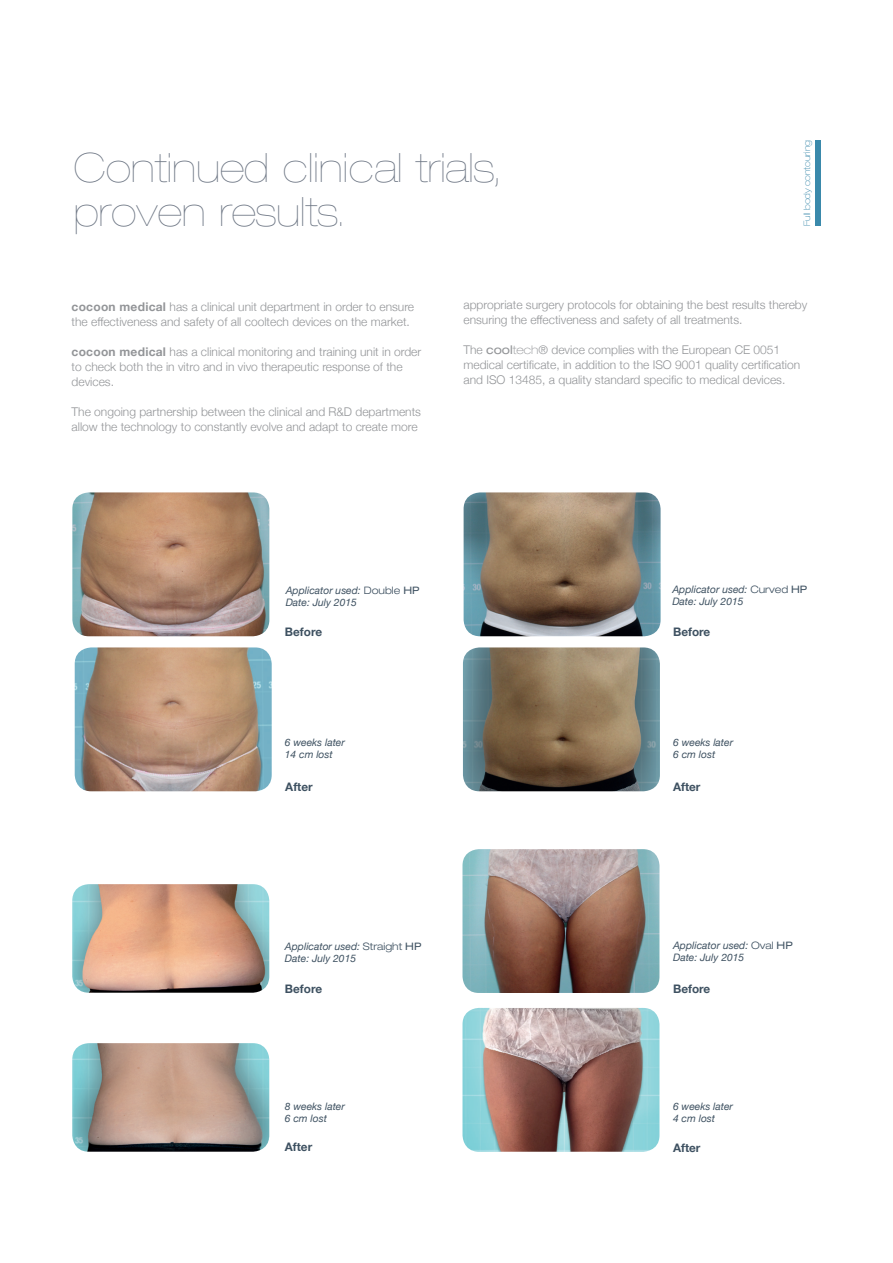
<style>
.page{position:relative;width:893px;height:1263px;background:#fff}
.page>*{position:absolute;margin:0;border:0;box-sizing:border-box;transform-origin:0 0}
.texto_sin_reyas{font:200 expanded 40.5px/43.5px "Helvetica Neue LT Std";color:#6c7583}
.t1{font:300 12px/15px "Helvetica Neue";color:#939598}
.t2{font:700 11.7px "Helvetica Neue";color:#3e5161}
.t3{font:italic 10.35px "Helvetica Neue";color:#3e5161}
.t4{font:100 expanded 9px "Helvetica Neue LT Std";color:#3a89ab}
.s1{font-weight:700}
.s2{font-family:"Helvetica Neue LT Std";font-weight:400;font-stretch:expanded}
.s3{font-family:"Helvetica Neue LT Std";font-weight:100;font-stretch:expanded}
.s4{font-family:"Helvetica Neue LT Std";font-weight:300;font-style:normal;font-stretch:expanded}
.s5{font-family:"Helvetica Neue LT Std";font-style:normal;font-stretch:expanded}
</style>
<div class="page">
<img style="left:464px;top:492px;width:197px;height:144px">
<img style="left:463px;top:647px;width:197px;height:144px">
<div style="left:816px;top:140px;width:5px;height:85px;background:#3a89ab"></div>
<img style="left:72px;top:884px;width:197px;height:109px">
<img style="left:72px;top:1043px;width:197px;height:109px">
<img style="left:72px;top:492px;width:197px;height:144px">
<img style="left:75px;top:647px;width:197px;height:144px">
<img style="left:462px;top:1008px;width:197px;height:144px">
<img style="left:462px;top:849px;width:197px;height:144px">
<p class="texto_sin_reyas" style="left:74px;top:146px;width:428px">Continued clinical trials, proven results.</p>
<p class="t4" style="left:801px;top:226px;width:88px;rotate:-90deg">Full body contouring</p>
<p class="t1" style="left:72px;top:299px;width:344px"><span class="s1">cocoon medical</span> has a clinical unit department in order to ensure the effectiveness and safety of all cooltech devices on the market.</p>
<p class="t1" style="left:72px;top:344px;width:351px"><span class="s1">cocoon medical</span> has a clinical monitoring and training unit in order to check both the in vitro and in vivo therapeutic response of the devices.</p>
<p class="t1" style="left:72px;top:404px;width:351px">The ongoing partnership between the clinical and R&amp;D departments allow the technology to constantly evolve and adapt to create more</p>
<p class="t1" style="left:463px;top:296px;width:345px">appropriate surgery protocols for obtaining the best results thereby ensuring the effectiveness and safety of all treatments.</p>
<p class="t1" style="left:463px;top:341px;width:338px">The <span class="s2">cool</span><span class="s3">tech</span>® device complies with the European CE 0051 medical certificate, in addition to the ISO 9001 quality certification and ISO 13485, a quality standard specific to medical devices.</p>
<p class="t3" style="left:286px;top:583px;width:135px">Applicator used: <span class="s4">Double</span> <span class="s5">HP</span></p>
<p class="t3" style="left:286px;top:595px;width:73px">Date: July 2015</p>
<p class="t3" style="left:672px;top:582px;width:136px">Applicator used: <span class="s4">Curved</span> <span class="s5">HP</span></p>
<p class="t3" style="left:672px;top:594px;width:73px">Date: July 2015</p>
<p class="t2" style="left:285px;top:623px;width:39px">Before</p>
<p class="t2" style="left:673px;top:623px;width:39px">Before</p>
<p class="t3" style="left:285px;top:735px;width:62px">6 weeks later</p>
<p class="t3" style="left:285px;top:747px;width:49px">14 cm lost</p>
<p class="t3" style="left:673px;top:735px;width:62px">6 weeks later</p>
<p class="t3" style="left:673px;top:747px;width:44px">6 cm lost</p>
<p class="t2" style="left:285px;top:778px;width:29px">After</p>
<p class="t2" style="left:673px;top:778px;width:29px">After</p>
<p class="t3" style="left:285px;top:939px;width:138px">Applicator used: <span class="s4">Straight</span> <span class="s5">HP</span></p>
<p class="t3" style="left:285px;top:950px;width:73px">Date: July 2015</p>
<p class="t3" style="left:673px;top:938px;width:121px">Applicator used: <span class="s4">Oval</span> <span class="s5">HP</span></p>
<p class="t3" style="left:673px;top:950px;width:73px">Date: July 2015</p>
<p class="t2" style="left:285px;top:980px;width:39px">Before</p>
<p class="t2" style="left:673px;top:979px;width:39px">Before</p>
<p class="t3" style="left:285px;top:1099px;width:62px">8 weeks later</p>
<p class="t3" style="left:285px;top:1111px;width:44px">6 cm lost</p>
<p class="t2" style="left:285px;top:1137px;width:29px">After</p>
<p class="t3" style="left:673px;top:1099px;width:62px">6 weeks later</p>
<p class="t3" style="left:673px;top:1111px;width:44px">4 cm lost</p>
<p class="t2" style="left:673px;top:1138px;width:29px">After</p>
</div>
